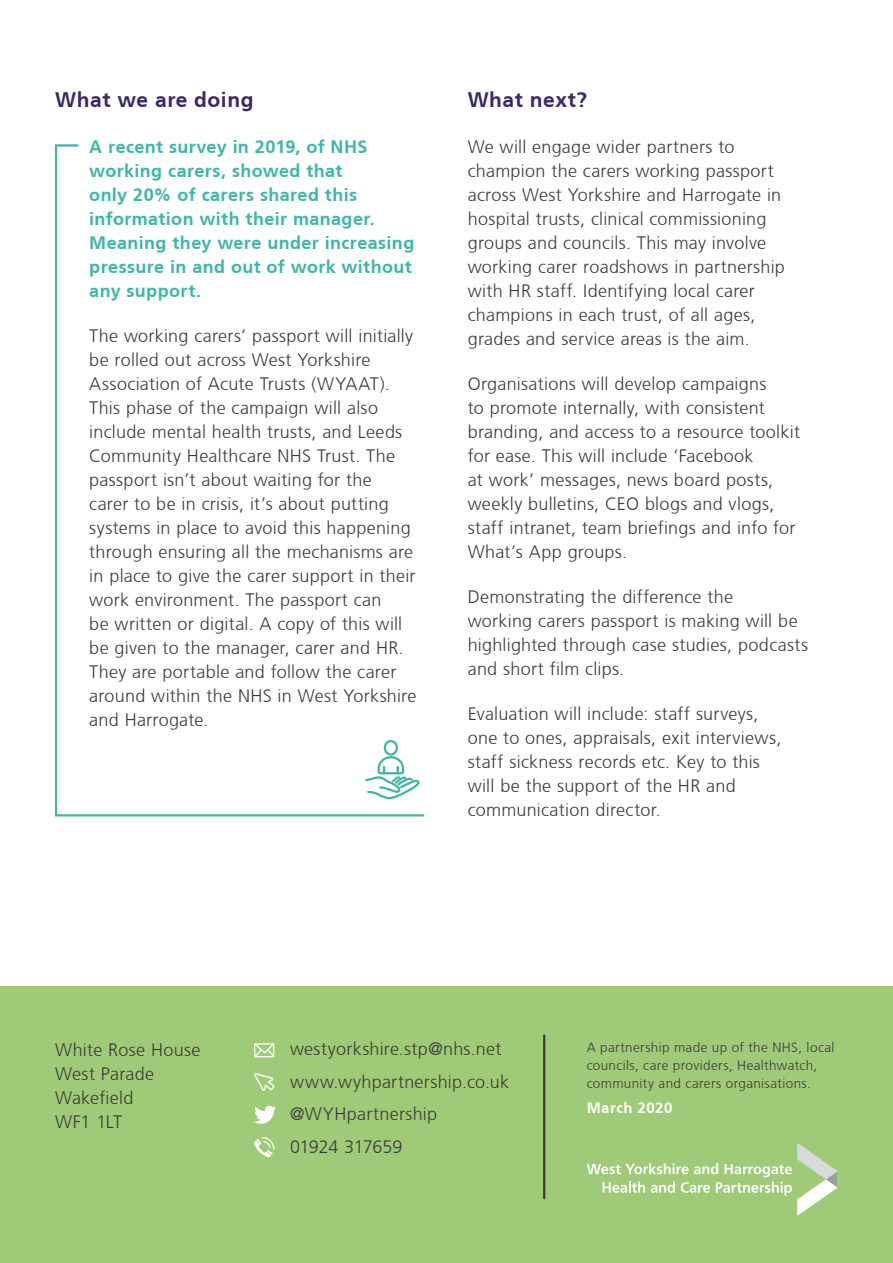
<style>
.page{position:relative;width:893px;height:1263px;background:#fff}
.page>*{position:absolute;margin:0;border:0;box-sizing:border-box;transform-origin:0 0}
.t1{font:700 21px "Frutiger CE";letter-spacing:.025em;color:#3c2867}
.t2{font:300 18px/24px "Frutiger CE";letter-spacing:.015em;color:#3c3c3b}
.t3{font:700 18px/24px "Frutiger CE";letter-spacing:.02em;color:#3fb6a7}
.t4{font:700 15px "Frutiger CE";letter-spacing:.03em;color:#fff}
.t5{font:300 13.5px/18px "Frutiger CE";letter-spacing:.025em;color:#3c3c3b}
</style>
<div class="page">
<div style="left:0;top:986px;width:893px;height:277px;background:#9fca77"></div>
<svg style="left:254px;top:1073px;width:21px;height:18px"></svg>
<svg style="left:254px;top:1105px;width:22px;height:19px"></svg>
<svg style="left:254px;top:1043px;width:20px;height:14px"></svg>
<svg style="left:254px;top:1137px;width:20px;height:20px"></svg>
<svg style="left:587px;top:1143px;width:251px;height:73px"></svg>
<hr style="left:543px;top:1035px;width:2px;height:163px;background:#3c3c3b">
<svg style="left:54px;top:144px;width:371px;height:673px"></svg>
<svg style="left:364px;top:739px;width:56px;height:61px"></svg>
<p class="t1" style="left:55px;top:87px;width:200px">What we are doing</p>
<p class="t3" style="left:89px;top:134px;width:327px">A recent survey in 2019, of NHS working carers, showed that<br>only 20% of carers shared this information with their manager.<br>Meaning they were under increasing pressure in and out of work without any support.</p>
<p class="t2" style="left:89px;top:323px;width:329px">The working carers’ passport will initially be rolled out across West Yorkshire Association of Acute Trusts (WYAAT).<br>This phase of the campaign will also include mental health trusts, and Leeds Community Healthcare NHS Trust. The passport isn’t about waiting for the<br>carer to be in crisis, it’s about putting systems in place to avoid this happening through ensuring all the mechanisms are in place to give the carer support in their work environment. The passport can<br>be written or digital. A copy of this will be given to the manager, carer and HR.<br>They are portable and follow the carer around within the NHS in West Yorkshire and Harrogate.</p>
<p class="t1" style="left:468px;top:87px;width:121px">What next?</p>
<p class="t2" style="left:468px;top:134px;width:319px">We will engage wider partners to champion the carers working passport across West Yorkshire and Harrogate in hospital trusts, clinical commissioning groups and councils. This may involve working carer roadshows in partnership with HR staff. Identifying local carer champions in each trust, of all ages, grades and service areas is the aim.</p>
<p class="t2" style="left:468px;top:371px;width:334px">Organisations will develop campaigns<br>to promote internally, with consistent branding, and access to a resource toolkit for ease. This will include ‘Facebook<br>at work’ messages, news board posts, weekly bulletins, CEO blogs and vlogs, staff intranet, team briefings and info for What’s App groups.</p>
<p class="t2" style="left:468px;top:585px;width:342px">Demonstrating the difference the<br>working carers passport is making will be highlighted through case studies, podcasts and short film clips.</p>
<p class="t2" style="left:468px;top:702px;width:315px">Evaluation will include: staff surveys, one to ones, appraisals, exit interviews, staff sickness records etc. Key to this will be the support of the HR and communication director.</p>
<p class="t2" style="left:55px;top:1037px;width:147px">White Rose House<br>West Parade<br>Wakefield<br>WF1 1LT</p>
<p class="t2" style="left:290px;top:1033px;width:221px;line-height:32.4px">westyorkshire.stp@nhs.net www.wyhpartnership.co.uk @WYHpartnership<br>01924 317659</p>
<p class="t5" style="left:587px;top:1038px;width:249px">A partnership made up of the NHS, local councils, care providers, Healthwatch, community and carers organisations.</p>
<p class="t4" style="left:587px;top:1099px;width:87px">March 2020</p>
</div>
